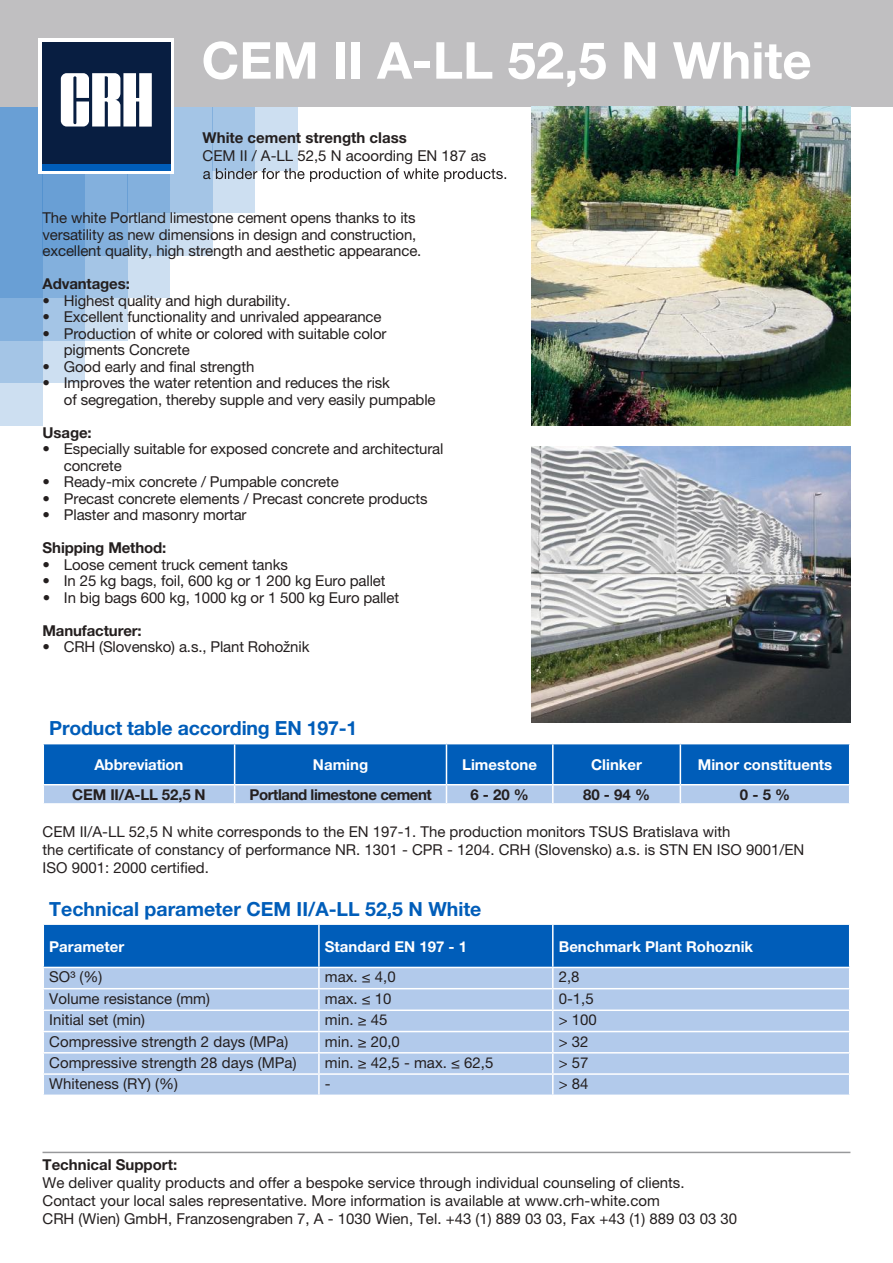
<style>
.page{position:relative;width:893px;height:1263px;background:#fff}
.page>*{position:absolute;margin:0;border:0;box-sizing:border-box;transform-origin:0 0}
.t1{font:700 51px "Helvetica Neue LT Pro";color:#fff}
.t2{font:700 19.5px "Helvetica Neue LT Pro";color:#005db9}
.t3{font:15px/16.5px "Helvetica Neue LT Pro";letter-spacing:-.01em;color:#241f1f}
.t4{font:700 15px "Helvetica Neue LT Pro";letter-spacing:-.01em;color:#241f1f}
.t5{font:700 15px "Helvetica Neue LT Pro";color:#fff}
.t6{font:700 15px "Helvetica Neue LT Pro";letter-spacing:-.03em;color:#241f1f}
</style>
<div class="page">
<div style="left:0;top:85px;width:43px;height:340px;background:#cddff1"></div>
<svg style="left:0;top:340px;width:85px;height:43px;background:#b7d1eb"></svg>
<svg style="left:0;top:298px;width:128px;height:42px;background:#a6c6e6"></svg>
<svg style="left:0;top:106px;width:170px;height:192px;background:#81aedb"></svg>
<svg style="left:43px;top:174px;width:170px;height:81px;background:#8db6df"></svg>
<svg style="left:128px;top:106px;width:127px;height:107px;background:#a3c4e5"></svg>
<svg style="left:213px;top:106px;width:85px;height:62px;background:#b8d1ea"></svg>
<div style="left:0;top:0;width:893px;height:106px;background:#c0bfc1"></div>
<svg style="left:203px;top:168px;width:303px;height:14px"></svg>
<div style="left:39px;top:39px;width:135px;height:135px;background:#fff"></div>
<div style="left:42px;top:42px;width:129px;height:129px;background:#081e41"></div>
<svg style="left:61px;top:73px;width:91px;height:54px;background:#cfd3da"></svg>
<div style="left:42px;top:164px;width:129px;height:7px;background:#005db9"></div>
<svg style="left:43px;top:925px;width:807px;height:169px;background:#8ab2df"></svg>
<hr style="left:43px;top:1152px;width:807px;height:1px;background:#98999b">
<svg style="left:43px;top:744px;width:807px;height:59px;background:#3f83ca"></svg>
<img style="left:531px;top:106px;width:319px;height:319px">
<img style="left:531px;top:446px;width:319px;height:277px">
<h1 class="t1" style="left:202px;top:28px;width:612px">CEM II A-LL 52,5 N White</h1>
<p class="t4" style="left:203px;top:128px;width:206px">White cement strength class</p>
<p class="t3" style="left:203px;top:147px;width:285px">CEM II / A-LL 52,5 N acoording EN 187 as</p>
<p class="t3" style="left:43px;top:209px;width:380px">The white Portland limestone cement opens thanks to its versatility as new dimensions in design and construction, excellent quality, high strength and aesthetic appearance.</p>
<p class="t4" style="left:43px;top:274px;width:89px">Advantages:</p>
<p class="t3" style="left:43px;top:292px;width:250px">• Highest quality and high durability.</p>
<p class="t3" style="left:43px;top:308px;width:340px">• Excellent functionality and unrivaled appearance</p>
<p class="t3" style="left:64px;top:325px;width:324px;text-indent:-21px">• Production of white or colored with suitable color pigments Concrete</p>
<p class="t3" style="left:43px;top:358px;width:213px">• Good early and final strength</p>
<p class="t3" style="left:64px;top:374px;width:373px;text-indent:-21px">• Improves the water retention and reduces the risk<br>of segregation, thereby supple and very easily pumpable</p>
<p class="t4" style="left:43px;top:423px;width:51px">Usage:</p>
<p class="t3" style="left:64px;top:440px;width:381px;text-indent:-21px">• Especially suitable for exposed concrete and architectural concrete</p>
<p class="t3" style="left:43px;top:473px;width:298px">• Ready-mix concrete / Pumpable concrete</p>
<p class="t3" style="left:43px;top:490px;width:386px">• Precast concrete elements / Precast concrete products</p>
<p class="t3" style="left:43px;top:506px;width:205px">• Plaster and masonry mortar</p>
<p class="t4" style="left:43px;top:538px;width:125px">Shipping Method:</p>
<p class="t3" style="left:43px;top:556px;width:247px">• Loose cement truck cement tanks</p>
<p class="t3" style="left:43px;top:572px;width:344px">• In 25 kg bags, foil, 600 kg or 1 200 kg Euro pallet</p>
<p class="t3" style="left:43px;top:589px;width:358px">• In big bags 600 kg, 1000 kg or 1 500 kg Euro pallet</p>
<p class="t4" style="left:43px;top:621px;width:101px">Manufacturer:</p>
<p class="t3" style="left:43px;top:638px;width:268px">• CRH (Slovensko) a.s., Plant Rohožnik</p>
<h2 class="t2" style="left:49px;top:715px;width:310px">Product table according EN 197-1</h2>
<p class="t5" style="left:94px;top:755px;width:91px">Abbreviation</p>
<p class="t5" style="left:313px;top:755px;width:57px">Naming</p>
<p class="t5" style="left:462px;top:755px;width:76px">Limestone</p>
<p class="t5" style="left:591px;top:755px;width:52px">Clinker</p>
<p class="t5" style="left:698px;top:755px;width:136px">Minor constituents</p>
<p class="t4" style="left:72px;top:785px;width:135px">CEM II/A-LL 52,5 N</p>
<p class="t6" style="left:250px;top:785px;width:184px">Portland limestone cement</p>
<p class="t4" style="left:470px;top:785px;width:60px">6 - 20 %</p>
<p class="t4" style="left:583px;top:785px;width:68px">80 - 94 %</p>
<p class="t4" style="left:740px;top:785px;width:52px">0 - 5 %</p>
<p class="t3" style="left:43px;top:822px;width:763px;line-height:18px">CEM II/A-LL 52,5 N white corresponds to the EN 197-1. The production monitors TSUS Bratislava with<br>the certificate of constancy of performance NR. 1301 - CPR - 1204. CRH (Slovensko) a.s. is STN EN ISO 9001/EN<br>ISO 9001: 2000 certified.</p>
<h2 class="t2" style="left:49px;top:897px;width:434px">Technical parameter CEM II/A-LL 52,5 N White</h2>
<p class="t5" style="left:49px;top:937px;width:76px">Parameter</p>
<p class="t5" style="left:325px;top:937px;width:144px">Standard EN 197 - 1</p>
<p class="t5" style="left:559px;top:937px;width:196px">Benchmark Plant Rohoznik</p>
<p class="t3" style="left:49px;top:968px;width:55px">SO³ (%)</p>
<p class="t3" style="left:325px;top:968px;width:72px">max. ≤ 4,0</p>
<p class="t3" style="left:559px;top:968px;width:22px">2,8</p>
<p class="t3" style="left:49px;top:990px;width:162px">Volume resistance (mm)</p>
<p class="t3" style="left:325px;top:990px;width:68px">max. ≤ 10</p>
<p class="t3" style="left:559px;top:990px;width:37px">0-1,5</p>
<p class="t3" style="left:49px;top:1011px;width:97px">Initial set (min)</p>
<p class="t3" style="left:325px;top:1011px;width:64px">min. ≥ 45</p>
<p class="t3" style="left:559px;top:1011px;width:40px">&gt; 100</p>
<p class="t3" style="left:49px;top:1032px;width:240px">Compressive strength 2 days (MPa)</p>
<p class="t3" style="left:325px;top:1032px;width:77px">min. ≥ 20,0</p>
<p class="t3" style="left:559px;top:1032px;width:31px">&gt; 32</p>
<p class="t3" style="left:49px;top:1054px;width:249px">Compressive strength 28 days (MPa)</p>
<p class="t3" style="left:325px;top:1054px;width:170px">min. ≥ 42,5 - max. ≤ 62,5</p>
<p class="t3" style="left:559px;top:1054px;width:31px">&gt; 57</p>
<p class="t3" style="left:49px;top:1075px;width:130px">Whiteness (RY) (%)</p>
<p class="t3" style="left:325px;top:1075px;width:7px">-</p>
<p class="t3" style="left:559px;top:1075px;width:31px">&gt; 84</p>
<p class="t4" style="left:43px;top:1155px;width:136px">Technical Support:</p>
<p class="t3" style="left:43px;top:1174px;width:696px;line-height:18px">We deliver quality products and offer a bespoke service through individual counseling of clients.<br>Contact your local sales representative. More information is available at www.crh-white.com<br>CRH (Wien) GmbH, Franzosengraben 7, A - 1030 Wien, Tel. +43 (1) 889 03 03, Fax +43 (1) 889 03 03 30</p>
</div>
